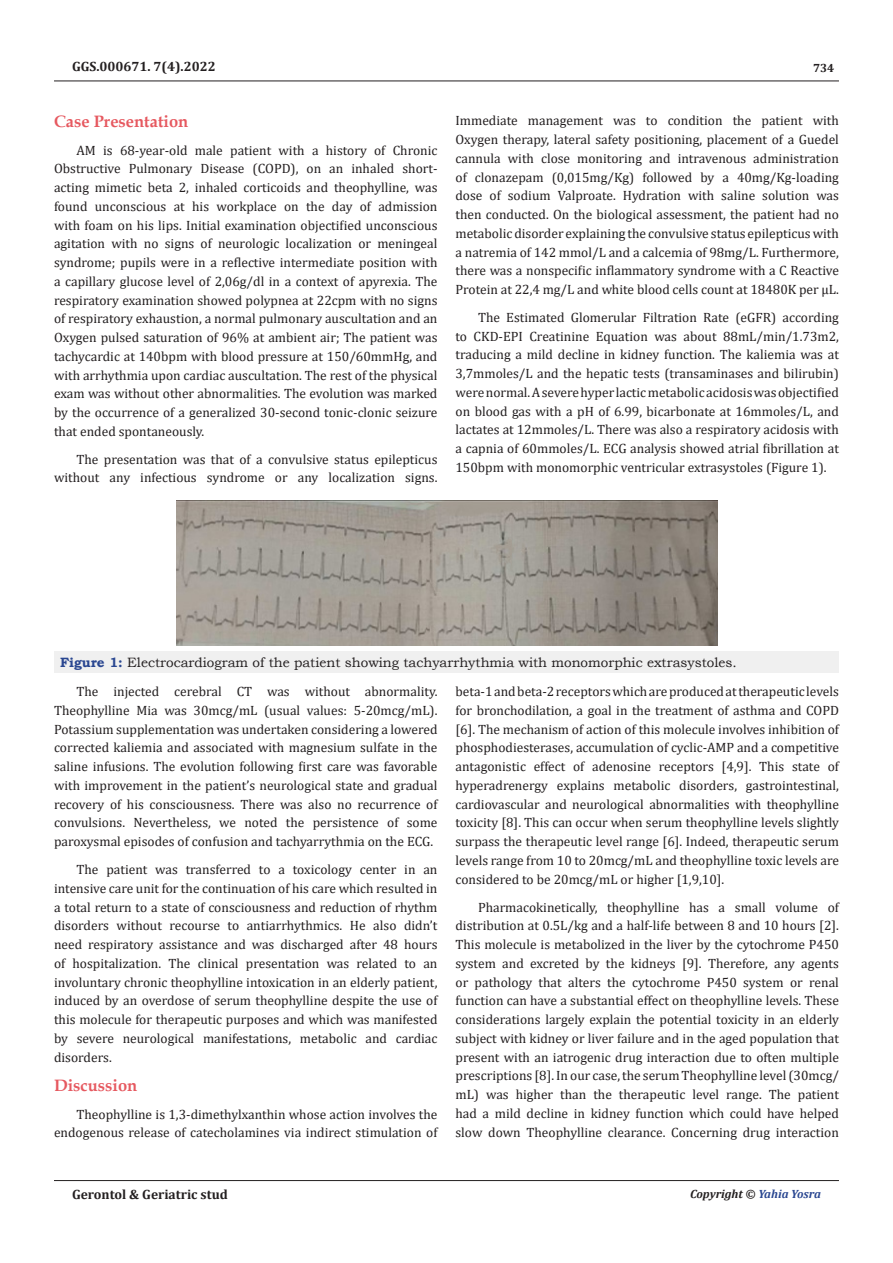
<style>
.page{position:relative;width:893px;height:1263px;background:#fff}
.page>*{position:absolute;margin:0;border:0;box-sizing:border-box;transform-origin:0 0}
.t1{font:700 16.5px "Book Antiqua";color:#e65960}
.t2{font:13.5px/18.8px "Cambria";color:#231f20;text-align:justify}
.t3{font:13.5px "Bookman Old Style";color:#231f20}
.t4{font:700 13.5px "Cambria";color:#231f20}
.t5{font:italic 700 12px "Cambria";color:#231f20}
.t6{font:700 12px "Cambria";color:#231f20}
.s1{font-weight:700;color:#2a4791}
.s2{color:#2a4791}
</style>
<div class="page">
<hr style="left:54px;top:81px;width:785px;height:1px;background:#231f20">
<hr style="left:54px;top:1180px;width:785px;height:1px;background:#231f20">
<div style="left:54px;top:651px;width:785px;height:22px;background:#f0f0f0"></div>
<img style="left:176px;top:501px;width:541px;height:144px">
<p class="t4" style="left:72px;top:56px;width:145px">GGS.000671. 7(4).2022</p>
<p class="t1" style="left:54px;top:110px;width:136px">Case Presentation</p>
<p class="t2" style="left:54px;top:141px;width:385px;text-indent:22px">AM is 68-year-old male patient with a history of Chronic Obstructive Pulmonary Disease (COPD), on an inhaled short&shy;acting mimetic beta 2, inhaled corticoids and theophylline, was found unconscious at his workplace on the day of admission with foam on his lips. Initial examination objectified unconscious agitation with no signs of neurologic localization or meningeal syndrome; pupils were in a reflective intermediate position with a capillary glucose level of 2,06g/dl in a context of apyrexia. The respiratory examination showed polypnea at 22cpm with no signs of respiratory exhaustion, a normal pulmonary auscultation and an Oxygen pulsed saturation of 96% at ambient air; The patient was tachycardic at 140bpm with blood pressure at 150/60mmHg, and with arrhythmia upon cardiac auscultation. The rest of the physical exam was without other abnormalities. The evolution was marked by the occurrence of a generalized 30-second tonic-clonic seizure that ended spontaneously.</p>
<p class="t2" style="left:54px;top:450px;width:385px;text-align:right">The presentation was that of a convulsive status epilepticus without any infectious syndrome or any localization signs.</p>
<p class="t6" style="left:813px;top:60px;width:23px">734</p>
<p class="t2" style="left:455px;top:111px;width:385px">Immediate management was to condition the patient with Oxygen therapy, lateral safety positioning, placement of a Guedel cannula with close monitoring and intravenous administration of clonazepam (0,015mg/Kg) followed by a 40mg/Kg-loading dose of sodium Valproate. Hydration with saline solution was then conducted. On the biological assessment, the patient had no metabolic disorder explaining the convulsive status epilepticus with a natremia of 142 mmol/L and a calcemia of 98mg/L. Furthermore, there was a nonspecific inflammatory syndrome with a C Reactive Protein at 22,4 mg/L and white blood cells count at 18480K per μL.</p>
<p class="t2" style="left:455px;top:308px;width:385px;text-indent:22px">The Estimated Glomerular Filtration Rate (eGFR) according to CKD-EPI Creatinine Equation was about 88mL/min/1.73m2, traducing a mild decline in kidney function. The kaliemia was at 3,7mmoles/L and the hepatic tests (transaminases and bilirubin) were normal. A severe hyper lactic metabolic acidosis was objectified on blood gas with a pH of 6.99, bicarbonate at 16mmoles/L, and lactates at 12mmoles/L. There was also a respiratory acidosis with a capnia of 60mmoles/L. ECG analysis showed atrial fibrillation at 150bpm with monomorphic ventricular extrasystoles (Figure 1).</p>
<p class="t3" style="left:60px;top:654px;width:678px"><span class="s1">Figure 1:</span> Electrocardiogram of the patient showing tachyarrhythmia with monomorphic extrasystoles.</p>
<p class="t2" style="left:54px;top:682px;width:385px;text-indent:22px">The injected cerebral CT was without abnormality.<br>Theophylline Mia was 30mcg/mL (usual values: 5-20mcg/mL).<br>Potassium supplementation was undertaken considering a lowered corrected kaliemia and associated with magnesium sulfate in the saline infusions. The evolution following first care was favorable with improvement in the patient’s neurological state and gradual recovery of his consciousness. There was also no recurrence of convulsions. Nevertheless, we noted the persistence of some paroxysmal episodes of confusion and tachyarrythmia on the ECG.</p>
<p class="t2" style="left:54px;top:860px;width:385px;text-indent:22px">The patient was transferred to a toxicology center in an intensive care unit for the continuation of his care which resulted in a total return to a state of consciousness and reduction of rhythm disorders without recourse to antiarrhythmics. He also didn’t need respiratory assistance and was discharged after 48 hours of hospitalization. The clinical presentation was related to an involuntary chronic theophylline intoxication in an elderly patient, induced by an overdose of serum theophylline despite the use of this molecule for therapeutic purposes and which was manifested by severe neurological manifestations, metabolic and cardiac disorders.</p>
<p class="t1" style="left:54px;top:1074px;width:85px">Discussion</p>
<p class="t2" style="left:54px;top:1104px;width:385px;text-align:right">Theophylline is 1,3-dimethylxanthin whose action involves the endogenous release of catecholamines via indirect stimulation of</p>
<p class="t2" style="left:455px;top:682px;width:385px">beta-1 and beta-2 receptors which are produced at therapeutic levels for bronchodilation, a goal in the treatment of asthma and COPD [6]. The mechanism of action of this molecule involves inhibition of phosphodiesterases, accumulation of cyclic-AMP and a competitive antagonistic effect of adenosine receptors [4,9]. This state of hyperadrenergy explains metabolic disorders, gastrointestinal, cardiovascular and neurological abnormalities with theophylline toxicity [8]. This can occur when serum theophylline levels slightly surpass the therapeutic level range [6]. Indeed, therapeutic serum levels range from 10 to 20mcg/mL and theophylline toxic levels are considered to be 20mcg/mL or higher [1,9,10].</p>
<p class="t2" style="left:455px;top:897px;width:385px;text-indent:22px">Pharmacokinetically, theophylline has a small volume of distribution at 0.5L/kg and a half-life between 8 and 10 hours [2].<br>This molecule is metabolized in the liver by the cytochrome P450 system and excreted by the kidneys [9]. Therefore, any agents or pathology that alters the cytochrome P450 system or renal function can have a substantial effect on theophylline levels. These considerations largely explain the potential toxicity in an elderly subject with kidney or liver failure and in the aged population that present with an iatrogenic drug interaction due to often multiple prescriptions [8]. In our case, the serum Theophylline level (30mcg/ mL) was higher than the therapeutic level range. The patient had a mild decline in kidney function which could have helped slow down Theophylline clearance. Concerning drug interaction</p>
<p class="t4" style="left:72px;top:1185px;width:157px">Gerontol &amp; Geriatric stud</p>
<p class="t5" style="left:690px;top:1185px;width:133px">Copyright © <span class="s2">Yahia Yosra</span></p>
</div>
